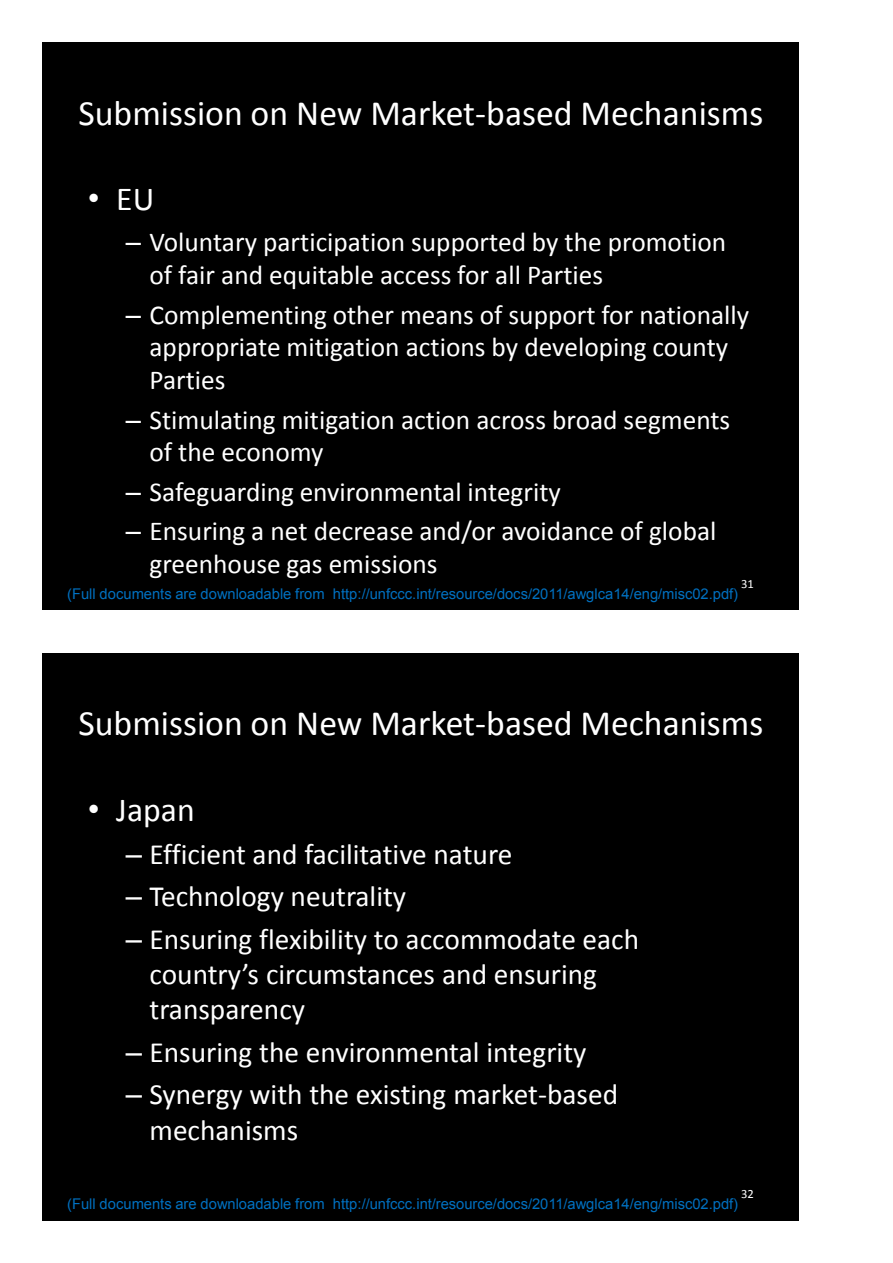
<style>
.page{position:relative;width:893px;height:1263px;background:#fff}
.page>*{position:absolute;margin:0;border:0;box-sizing:border-box;transform-origin:0 0}
.t1{font:35.7px "Calibri";color:#fff}
.t2{font:33.75px "Calibri";color:#fff}
.t3{font:29.4px/35.4px "Calibri";color:#fff}
.t4{font:27.45px "Calibri";color:#fff}
.t5{font:27.3px/32.8px "Calibri";color:#fff}
.t6{font:14.7px "Arial";color:#0070c0}
.t7{font:12.6px "Calibri";color:#fff}
.s1{font-family:"Arial"}
</style>
<div class="page">
<div style="left:43px;top:43px;width:756px;height:567px;background:#000"></div>
<div style="left:43px;top:653px;width:756px;height:567px;background:#000"></div>
<h1 class="t1" style="left:79px;top:98px;width:686px">Submission on New Market-based Mechanisms</h1>
<p class="t2" style="left:88px;top:185px;width:68px"><span class="s1">•</span> EU</p>
<p class="t5" style="left:150px;top:228px;width:578px;text-indent:-24px"><span class="s1">–</span> Voluntary participation supported by the promotion of fair and equitable access for all Parties</p>
<p class="t4" style="left:126px;top:303px;width:625px"><span class="s1">–</span> Complementing other means of support for nationally</p>
<p class="t5" style="left:150px;top:333px;width:580px">appropriate mitigation actions by developing county<br>Parties</p>
<p class="t4" style="left:126px;top:408px;width:606px"><span class="s1">–</span> Stimulating mitigation action across broad segments</p>
<p class="t5" style="left:150px;top:438px;width:175px">of the economy</p>
<p class="t5" style="left:126px;top:477px;width:437px"><span class="s1">–</span> Safeguarding environmental integrity</p>
<p class="t5" style="left:150px;top:517px;width:568px;text-indent:-24px"><span class="s1">–</span> Ensuring a net decrease and/or avoidance of global greenhouse gas emissions</p>
<p class="t7" style="left:741px;top:579px;width:14px">31</p>
<p class="t6" style="left:67px;top:584px;width:672px">(Full documents are downloadable from http://unfccc.int/resource/docs/2011/awglca14/eng/misc02.pdf)</p>
<h1 class="t1" style="left:79px;top:708px;width:686px">Submission on New Market-based Mechanisms</h1>
<p class="t2" style="left:88px;top:795px;width:108px"><span class="s1">•</span> Japan</p>
<p class="t3" style="left:126px;top:839px;width:388px"><span class="s1">–</span> Efficient and facilitative nature</p>
<p class="t3" style="left:126px;top:881px;width:282px"><span class="s1">–</span> Technology neutrality</p>
<p class="t3" style="left:150px;top:924px;width:491px;text-indent:-24px"><span class="s1">–</span> Ensuring flexibility to accommodate each country’s circumstances and ensuring transparency</p>
<p class="t3" style="left:126px;top:1037px;width:462px"><span class="s1">–</span> Ensuring the environmental integrity</p>
<p class="t3" style="left:150px;top:1079px;width:470px;text-indent:-24px"><span class="s1">–</span> Synergy with the existing market-based mechanisms</p>
<p class="t7" style="left:741px;top:1189px;width:14px">32</p>
<p class="t6" style="left:67px;top:1195px;width:672px">(Full documents are downloadable from http://unfccc.int/resource/docs/2011/awglca14/eng/misc02.pdf)</p>
</div>
